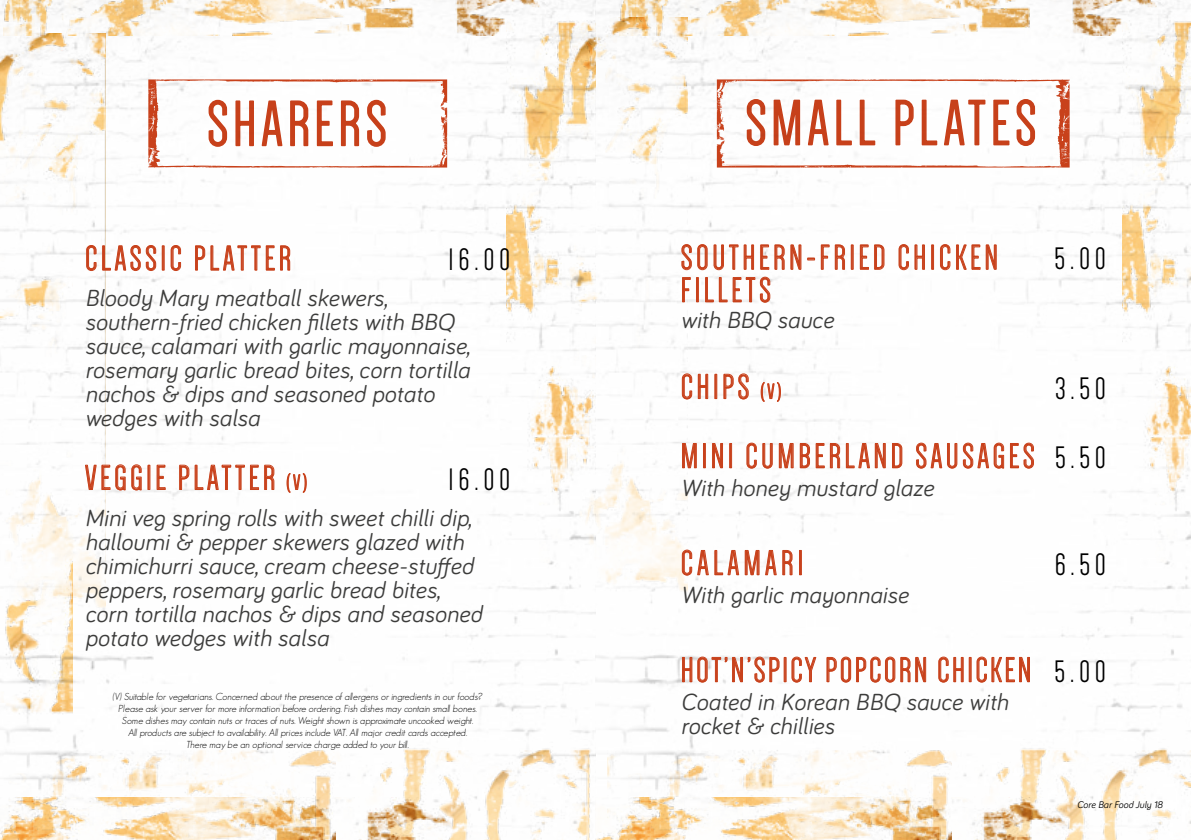
<style>
.page{position:relative;width:1191px;height:840px;background:#fff}
.page>*{position:absolute;margin:0;border:0;box-sizing:border-box;transform-origin:0 0}
.t1{font:65.4px "Dense";letter-spacing:.075em;color:#c8411b}
.t2{font:36px "Dense";letter-spacing:.1em;color:#c8411b}
.t3{font:36px "Dense";letter-spacing:.07em;color:#c8411b}
.t4{font:36px "Dense";letter-spacing:.12em;color:#c8411b}
.t5{font:32px "Dense";letter-spacing:.15em;color:#000}
.t6{font:italic 24px/24px "Bariol";letter-spacing:.01em;color:#3c3c3b}
.t7{font:italic 300 10px/12px "Geosans";color:#000;text-align:center}
.t8{font:italic 10px "Bariol";color:#000}
.s1{font-size:22px}
.s2{font-size:32px;color:#000}
</style>
<div class="page">
<img style="left:0;top:0;width:1189px;height:757px">
<img style="left:0;top:698px;width:130px;height:141px">
<img style="left:130px;top:646px;width:465px;height:193px">
<img style="left:0;top:615px;width:72px;height:154px">
<img style="left:506px;top:0;width:89px;height:562px">
<img style="left:3px;top:0;width:580px;height:36px">
<img style="left:0;top:33px;width:105px;height:582px">
<img style="left:607px;top:698px;width:139px;height:141px">
<img style="left:746px;top:646px;width:445px;height:193px">
<img style="left:1122px;top:36px;width:69px;height:526px">
<img style="left:619px;top:0;width:572px;height:36px">
<img style="left:561px;top:17px;width:126px;height:582px">
<svg style="left:681px;top:244px;width:26px;height:26px"></svg>
<svg style="left:713px;top:244px;width:41px;height:26px"></svg>
<svg style="left:760px;top:244px;width:24px;height:26px"></svg>
<svg style="left:790px;top:244px;width:11px;height:26px"></svg>
<svg style="left:807px;top:258px;width:8px;height:2px"></svg>
<svg style="left:821px;top:244px;width:8px;height:26px"></svg>
<svg style="left:835px;top:244px;width:10px;height:26px"></svg>
<div style="left:851px;top:244px;width:2px;height:25px;border:1px solid #c8411b"></div>
<svg style="left:860px;top:244px;width:24px;height:26px"></svg>
<svg style="left:898px;top:244px;width:27px;height:26px"></svg>
<div style="left:931px;top:244px;width:2px;height:25px;border:1px solid #c8411b"></div>
<svg style="left:940px;top:244px;width:10px;height:26px"></svg>
<svg style="left:956px;top:244px;width:40px;height:26px"></svg>
<svg style="left:682px;top:277px;width:9px;height:25px"></svg>
<div style="left:696px;top:277px;width:2px;height:25px;border:1px solid #c8411b"></div>
<svg style="left:705px;top:276px;width:65px;height:26px"></svg>
<svg style="left:682px;top:373px;width:10px;height:26px"></svg>
<svg style="left:698px;top:373px;width:10px;height:26px"></svg>
<svg style="left:723px;top:373px;width:25px;height:26px"></svg>
<svg style="left:760px;top:382px;width:21px;height:22px"></svg>
<svg style="left:682px;top:441px;width:15px;height:29px"></svg>
<div style="left:703px;top:443px;width:2px;height:25px;border:1px solid #c8411b"></div>
<svg style="left:712px;top:442px;width:11px;height:26px"></svg>
<div style="left:729px;top:443px;width:3px;height:25px;border:1px solid #c8411b"></div>
<svg style="left:746px;top:442px;width:26px;height:26px"></svg>
<svg style="left:779px;top:441px;width:14px;height:29px"></svg>
<svg style="left:800px;top:442px;width:24px;height:26px"></svg>
<svg style="left:830px;top:442px;width:10px;height:26px"></svg>
<svg style="left:846px;top:438px;width:39px;height:30px"></svg>
<svg style="left:892px;top:442px;width:10px;height:26px"></svg>
<svg style="left:916px;top:438px;width:41px;height:30px"></svg>
<svg style="left:963px;top:438px;width:41px;height:30px"></svg>
<svg style="left:1010px;top:442px;width:24px;height:26px"></svg>
<svg style="left:682px;top:545px;width:57px;height:30px"></svg>
<svg style="left:745px;top:548px;width:14px;height:29px"></svg>
<svg style="left:765px;top:545px;width:27px;height:30px"></svg>
<div style="left:799px;top:550px;width:2px;height:24px;border:1px solid #c8411b"></div>
<svg style="left:682px;top:656px;width:97px;height:26px"></svg>
<svg style="left:791px;top:656px;width:25px;height:26px"></svg>
<svg style="left:826px;top:656px;width:100px;height:26px"></svg>
<svg style="left:938px;top:656px;width:25px;height:26px"></svg>
<div style="left:969px;top:656px;width:2px;height:25px;border:1px solid #c8411b"></div>
<svg style="left:976px;top:656px;width:54px;height:26px"></svg>
<svg style="left:148px;top:79px;width:299px;height:88px"></svg>
<svg style="left:86px;top:241px;width:70px;height:30px"></svg>
<div style="left:162px;top:245px;width:2px;height:25px;border:1px solid #c8411b"></div>
<svg style="left:171px;top:245px;width:10px;height:26px"></svg>
<svg style="left:195px;top:241px;width:95px;height:29px"></svg>
<svg style="left:85px;top:464px;width:57px;height:30px"></svg>
<svg style="left:157px;top:464px;width:9px;height:25px"></svg>
<svg style="left:179px;top:464px;width:10px;height:25px"></svg>
<svg style="left:195px;top:460px;width:79px;height:29px"></svg>
<svg style="left:286px;top:472px;width:21px;height:23px"></svg>
<svg style="left:717px;top:79px;width:353px;height:88px"></svg>
<h1 class="t1" style="left:207px;top:92px;width:181px">SHARERS</h1>
<h2 class="t2" style="left:85px;top:240px;width:207px">CLASSIC PLATTER</h2>
<h3 class="t5" style="left:448px;top:244px;width:63px">16.00</h3>
<p class="t6" style="left:85px;top:285px;width:386px">Bloody Mary meatball skewers, southern-fried chicken fillets with BBQ sauce, calamari with garlic mayonnaise, rosemary garlic bread bites, corn tortilla nachos &amp; dips and seasoned potato wedges with salsa</p>
<h2 class="t2" style="left:85px;top:459px;width:223px">VEGGIE PLATTER <span class="s1">(V)</span></h2>
<h3 class="t5" style="left:448px;top:463px;width:63px">16.00</h3>
<p class="t6" style="left:85px;top:504px;width:398px">Mini veg spring rolls with sweet chilli dip, halloumi &amp; pepper skewers glazed with chimichurri sauce, cream cheese-stuffed peppers, rosemary garlic bread bites, corn tortilla nachos &amp; dips and seasoned potato wedges with salsa</p>
<p class="t7" style="left:113px;top:690px;width:371px">(V) Suitable for vegetarians. Concerned about the presence of allergens or ingredients in our foods?<br>Please ask your server for more information before ordering. Fish dishes may contain small bones.<br>Some dishes may contain nuts or traces of nuts. Weight shown is approximate uncooked weight.<br>All products are subject to availability. All prices include VAT. All major credit cards accepted.<br>There may be an optional service charge added to your bill.</p>
<h1 class="t1" style="left:745px;top:91px;width:293px">SMALL PLATES</h1>
<h2 class="t2" style="left:680px;top:240px;width:319px">SOUTHERN-FRIED CHICKEN</h2>
<h3 class="t5" style="left:1054px;top:243px;width:53px">5.00</h3>
<h2 class="t2" style="left:680px;top:272px;width:92px">FILLETS</h2>
<p class="t6" style="left:680px;top:306px;width:154px">with BBQ sauce</p>
<h2 class="t2" style="left:680px;top:369px;width:102px">CHIPS <span class="s1">(V)</span></h2>
<h3 class="t5" style="left:1055px;top:372px;width:53px">3.50</h3>
<h2 class="t2" style="left:680px;top:438px;width:427px">MINI CUMBERLAND SAUSAGES <span class="s2">5.50</span></h2>
<p class="t6" style="left:680px;top:474px;width:254px">With honey mustard glaze</p>
<h2 class="t4" style="left:680px;top:545px;width:124px">CALAMARI</h2>
<h3 class="t5" style="left:1054px;top:548px;width:53px">6.50</h3>
<p class="t6" style="left:680px;top:581px;width:229px">With garlic mayonnaise</p>
<h2 class="t3" style="left:680px;top:651px;width:427px">HOT’N’SPICY POPCORN CHICKEN <span class="s2">5.00</span></h2>
<p class="t6" style="left:680px;top:688px;width:329px">Coated in Korean BBQ sauce with rocket &amp; chillies</p>
<p class="t8" style="left:1077px;top:797px;width:87px">Core Bar Food July 18</p>
</div>
